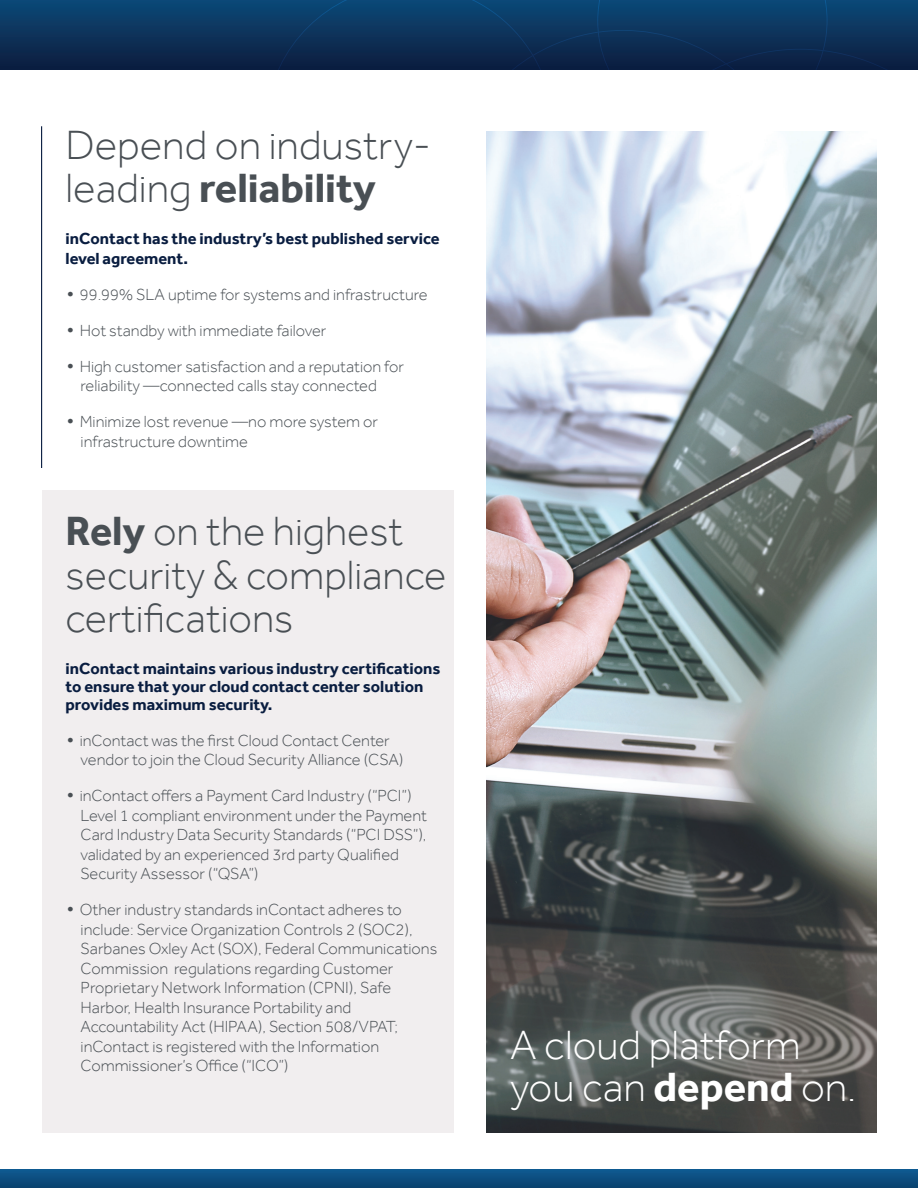
<style>
.page{position:relative;width:918px;height:1188px;background:#fff}
.page>*{position:absolute;margin:0;border:0;box-sizing:border-box;transform-origin:0 0}
.t1{font:300 42px/43.5px "Effra";color:#494f54}
.t2{font:300 42px/42px "Effra";color:#fff}
.t3{font:300 16.5px/19.5px "Effra";color:#494f54}
.t4{font:700 16.5px/18px "Effra";color:#091d40}
.s1{font-weight:700}
.s2{font-family:"Book Antiqua";font-weight:700}
</style>
<div class="page">
<div style="left:0;top:0;width:918px;height:70px;background:linear-gradient(to bottom,#0c4977,#0c1d3e)"></div>
<svg style="left:0;top:49px;width:86px;height:408px"></svg>
<svg style="left:554px;top:30px;width:43px;height:40px;background:#0c284e"></svg>
<svg style="left:265px;top:0;width:289px;height:70px;background:#0c325a"></svg>
<img style="left:486px;top:131px;width:391px;height:1002px">
<div style="left:42px;top:490px;width:412px;height:643px;background:#f1eeef"></div>
<hr style="left:41px;top:126px;width:1px;height:342px;background:#091d40">
<svg style="left:0;top:1169px;width:918px;height:19px;background:#0c4d7f"></svg>
<svg style="left:597px;top:0;width:321px;height:390px"></svg>
<p class="t1" style="left:66px;top:122px;width:367px">Depend on industry&shy;leading <span class="s1">reliability</span></p>
<p class="t4" style="left:66px;top:229px;width:376px;line-height:19.5px">inContact has the industry’s best published service level agreement.</p>
<p class="t3" style="left:66px;top:284px;width:364px"><span class="s2">•</span> 99.99% SLA uptime for systems and infrastructure</p>
<p class="t3" style="left:66px;top:320px;width:262px"><span class="s2">•</span> Hot standby with immediate failover</p>
<p class="t3" style="left:81px;top:356px;width:325px;text-indent:-15px"><span class="s2">•</span> High customer satisfaction and a reputation for reliability —connected calls stay connected</p>
<p class="t3" style="left:81px;top:412px;width:299px;text-indent:-15px"><span class="s2">•</span> Minimize lost revenue —no more system or infrastructure downtime</p>
<p class="t1" style="left:66px;top:509px;width:382px"><span class="s1">Rely</span> on the highest security &amp; compliance certifications</p>
<p class="t4" style="left:66px;top:659px;width:376px">inContact maintains various industry certifications to ensure that your cloud contact center solution provides maximum security.</p>
<p class="t3" style="left:81px;top:730px;width:324px;text-indent:-15px"><span class="s2">•</span> inContact was the first Cloud Contact Center vendor to join the Cloud Security Alliance (CSA)</p>
<p class="t3" style="left:81px;top:786px;width:348px;text-indent:-15px"><span class="s2">•</span> inContact offers a Payment Card Industry (“PCI”)<br>Level 1 compliant environment under the Payment Card Industry Data Security Standards (“PCI DSS”), validated by an experienced 3rd party Qualified Security Assessor (“QSA”)</p>
<p class="t3" style="left:81px;top:900px;width:358px;text-indent:-15px"><span class="s2">•</span> Other industry standards inContact adheres to include: Service Organization Controls 2 (SOC2), Sarbanes Oxley Act (SOX), Federal Communications Commission regulations regarding Customer Proprietary Network Information (CPNI), Safe Harbor, Health Insurance Portability and Accountability Act (HIPAA), Section 508/VPAT; inContact is registered with the Information Commissioner’s Office (“ICO”)</p>
<p class="t2" style="left:510px;top:1023px;width:348px">A cloud platform you can <span class="s1">depend</span> on.</p>
</div>
